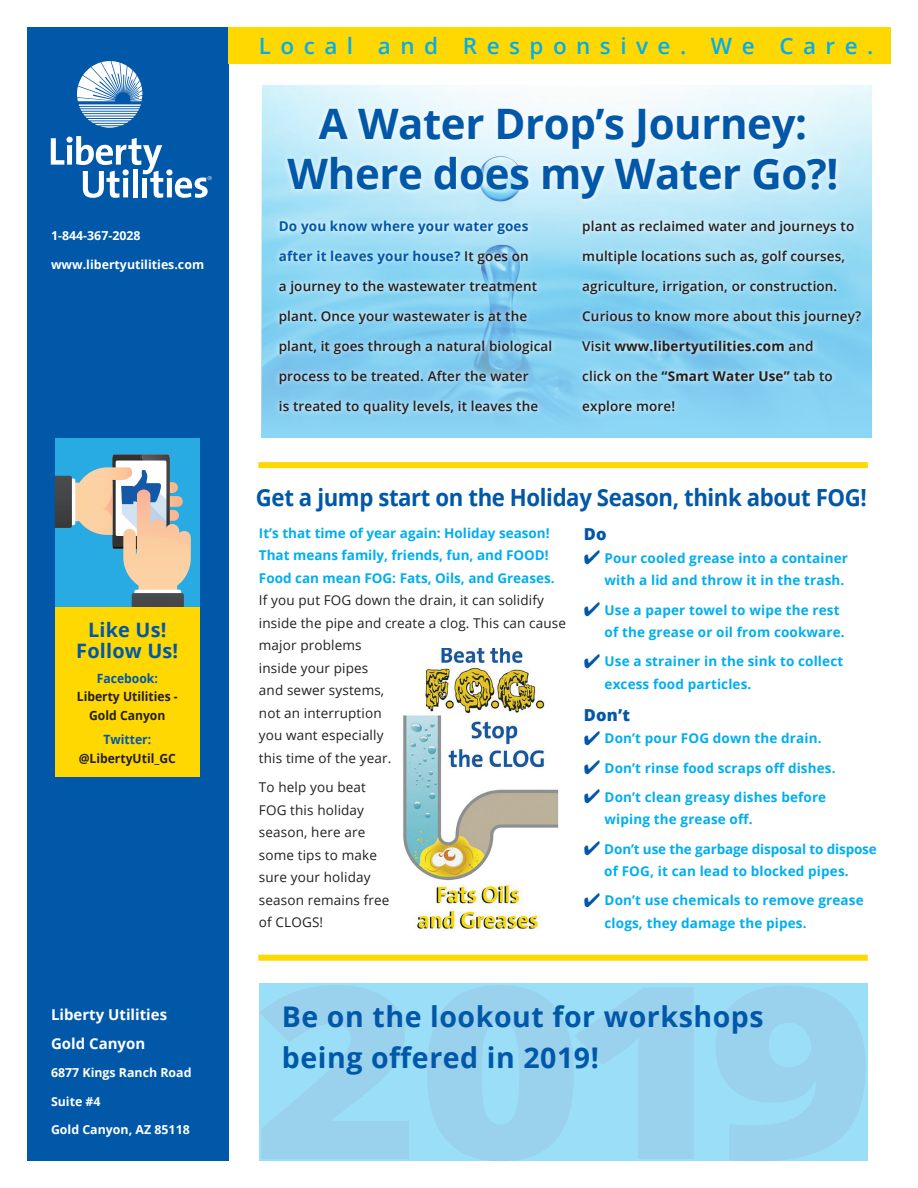
<style>
.page{position:relative;width:918px;height:1188px;background:#fff}
.page>*{position:absolute;margin:0;border:0;box-sizing:border-box;transform-origin:0 0}
.t1{font:700 42px/49.5px "Open Sans";letter-spacing:-.01em;color:#0157a8;text-align:center}
.t2{font:700 28.5px/40.5px "Open Sans";letter-spacing:.02em;color:#0157a8}
.t3{font:700 23.7px "Open Sans";letter-spacing:-.02em;color:#0157a8;scale:.94 1}
.t4{font:600 22.5px "Open Sans";letter-spacing:.42em;color:#00aeef}
.t5{font:700 19.8px/21.3px "Open Sans";letter-spacing:.01em;color:#0157a8;text-align:center}
.t6{font:800 16.5px "Open Sans";color:#0157a8}
.t7{font:700 15px "Open Sans";color:#fff}
.t8{font:13.5px/22.5px "Open Sans";letter-spacing:.01em;color:#231f20}
.t9{font:600 13.5px "Open Sans";letter-spacing:.01em;color:#231f20}
.t10{font:700 13.5px/22.5px "Open Sans";letter-spacing:.01em;color:#00aeef}
.t11{font:700 13.5px/22.5px "Open Sans";letter-spacing:-.01em;color:#00aeef;text-align:center}
.t12{font:700 13.5px "Open Sans";letter-spacing:.01em;color:#0157a8}
.t13{font:700 13.5px "Open Sans";letter-spacing:.01em;color:#231f20}
.t14{font:700 12.75px/18.5px "Open Sans";color:#231f20;text-align:center;scale:.95 1}
.t15{font:700 12.3px "Open Sans";color:#fff}
.s1{color:#0157a8}
.s2{font-weight:600;color:#231f20}
.s3{font-weight:600}
.s4{font-weight:700}
.s5{font-weight:700;color:#00aeef}
</style>
<div class="page">
<img style="left:403px;top:648px;width:156px;height:283px">
<div style="left:27px;top:27px;width:202px;height:1134px;background:#0157a8"></div>
<div style="left:229px;top:27px;width:662px;height:37px;background:#ffd801"></div>
<div style="left:258px;top:955px;width:610px;height:6px;background:#ffd801"></div>
<div style="left:258px;top:462px;width:610px;height:6px;background:#ffd801"></div>
<svg style="left:259px;top:985px;width:607px;height:176px;background:#9ad6f1"></svg>
<svg style="left:261px;top:85px;width:610px;height:353px"></svg>
<svg style="left:51px;top:136px;width:161px;height:62px"></svg>
<svg style="left:77px;top:61px;width:65px;height:67px"></svg>
<div style="left:55px;top:438px;width:145px;height:170px;background:#27abe2"></div>
<svg style="left:55px;top:454px;width:139px;height:154px"></svg>
<div style="left:55px;top:608px;width:145px;height:169px;background:#ffd801"></div>
<svg style="left:282px;top:103px;width:560px;height:102px"></svg>
<svg style="left:274px;top:215px;width:593px;height:206px;background:#94d6f2"></svg>
<p class="t15" style="left:51px;top:227px;width:91px">1-844-367-2028</p>
<p class="t15" style="left:51px;top:256px;width:155px">www.libertyutilities.com</p>
<p class="t5" style="left:76px;top:618px;width:104px">Like Us!<br>Follow Us!</p>
<p class="t14" style="left:77px;top:669px;width:108px"><span class="s1">Facebook:<br></span>Liberty Utilities -<br>Gold Canyon</p>
<p class="t14" style="left:79px;top:730px;width:104px"><span class="s1">Twitter: </span>@LibertyUtil_GC</p>
<p class="t7" style="left:51px;top:1004px;width:118px">Liberty Utilities</p>
<p class="t7" style="left:51px;top:1032px;width:96px">Gold Canyon</p>
<p class="t15" style="left:51px;top:1064px;width:142px">6877 Kings Ranch Road</p>
<p class="t15" style="left:51px;top:1092px;width:51px">Suite #4</p>
<p class="t15" style="left:51px;top:1121px;width:140px">Gold Canyon, AZ 85118</p>
<p class="t4" style="left:259px;top:31px;width:616px">Local and Responsive. We Care.</p>
<p class="t1" style="left:288px;top:98px;width:552px">A Water Drop’s Journey:<br>Where does my Water Go?!</p>
<p class="t12" style="left:279px;top:217px;width:251px">Do you know where your water goes</p>
<p class="t12" style="left:279px;top:247px;width:252px">after it leaves your house? <span class="s2">It goes on</span></p>
<p class="t9" style="left:279px;top:277px;width:260px">a journey to the wastewater treatment</p>
<p class="t9" style="left:279px;top:307px;width:250px">plant. Once your wastewater is at the</p>
<p class="t9" style="left:279px;top:337px;width:275px">plant, it goes through a natural biological</p>
<p class="t9" style="left:279px;top:367px;width:251px">process to be treated. After the water</p>
<p class="t9" style="left:279px;top:397px;width:261px">is treated to quality levels, it leaves the</p>
<p class="t9" style="left:582px;top:217px;width:274px">plant as reclaimed water and journeys to</p>
<p class="t9" style="left:582px;top:247px;width:264px">multiple locations such as, golf courses,</p>
<p class="t9" style="left:582px;top:277px;width:257px">agriculture, irrigation, or construction.</p>
<p class="t9" style="left:582px;top:307px;width:281px">Curious to know more about this journey?</p>
<p class="t13" style="left:582px;top:337px;width:233px"><span class="s3">Visit</span> www.libertyutilities.com <span class="s3">and</span></p>
<p class="t9" style="left:582px;top:367px;width:252px">click on the <span class="s4">“Smart Water Use”</span> tab to</p>
<p class="t9" style="left:582px;top:397px;width:94px">explore more!</p>
<p class="t3" style="left:256px;top:481px;width:651px">Get a jump start on the Holiday Season, think about FOG!</p>
<p class="t8" style="left:259px;top:521px;width:309px"><span class="s5">It’s that time of year again: Holiday season!<br>That means family, friends, fun, and FOOD!<br>Food can mean FOG: Fats, Oils, and Greases.<br></span>If you put FOG down the drain, it can solidify inside the pipe and create a clog. This can cause major problems<br>inside your pipes<br>and sewer systems,<br>not an interruption<br>you want especially<br>this time of the year.</p>
<p class="t8" style="left:259px;top:776px;width:132px">To help you beat<br>FOG this holiday season, here are some tips to make sure your holiday season remains free of CLOGS!</p>
<p class="t6" style="left:584px;top:522px;width:24px">Do</p>
<p class="t10" style="left:584px;top:546px;width:266px;text-align:right"><span class="s1">✔</span> Pour cooled grease into a container with a lid and throw it in the trash.</p>
<p class="t10" style="left:605px;top:598px;width:242px;text-indent:-21px"><span class="s1">✔</span> Use a paper towel to wipe the rest of the grease or oil from cookware.</p>
<p class="t10" style="left:605px;top:650px;width:240px;text-indent:-21px"><span class="s1">✔</span> Use a strainer in the sink to collect excess food particles.</p>
<p class="t6" style="left:584px;top:702px;width:48px">Don’t</p>
<p class="t10" style="left:584px;top:727px;width:239px"><span class="s1">✔</span> Don’t pour FOG down the drain.</p>
<p class="t10" style="left:584px;top:756px;width:253px"><span class="s1">✔</span> Don’t rinse food scraps off dishes.</p>
<p class="t10" style="left:605px;top:785px;width:223px;text-indent:-21px"><span class="s1">✔</span> Don’t clean greasy dishes before wiping the grease off.</p>
<p class="t11" style="left:584px;top:837px;width:294px"><span class="s1">✔</span> Don’t use the garbage disposal to dispose of FOG, it can lead to blocked pipes.</p>
<p class="t10" style="left:605px;top:889px;width:261px;text-indent:-21px"><span class="s1">✔</span> Don’t use chemicals to remove grease clogs, they damage the pipes.</p>
<p class="t2" style="left:282px;top:996px;width:483px">Be on the lookout for workshops being offered in 2019!</p>
</div>
